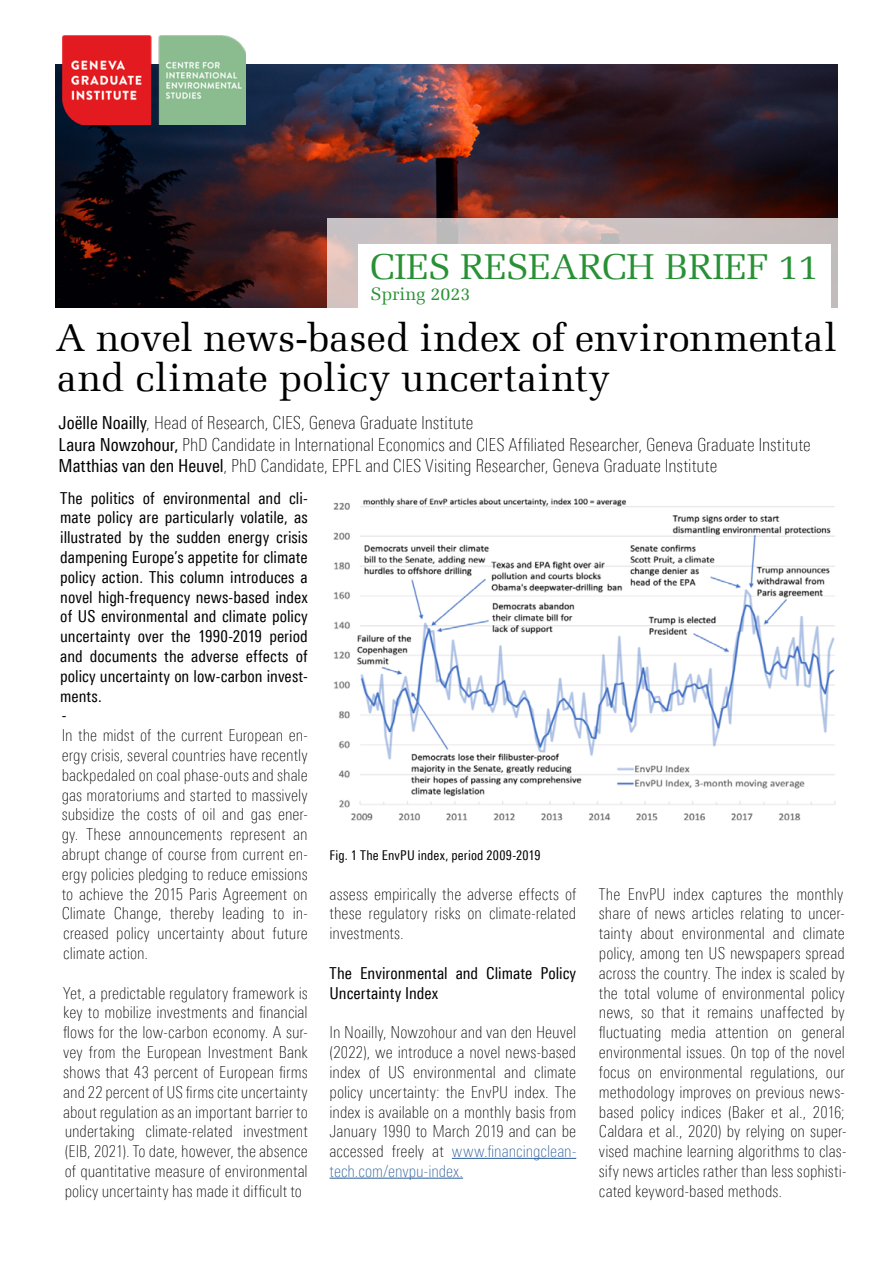
<style>
.page{position:relative;width:893px;height:1263px;background:#fff}
.page>*{position:absolute;margin:0;border:0;box-sizing:border-box;transform-origin:0 0}
.t1{font:39px/40.5px "Melior Com";letter-spacing:-.005em;color:#000}
.t2{font:36px "Melior Com";color:#279134}
.t3{font:100 18px/21.6px "Linotype Univers 220 Cn";letter-spacing:-.005em;color:#000}
.t4{font:18px "Melior Com";color:#279134}
.t5{font:100 16.5px/19.8px "Linotype Univers 220 Cn";color:#000;text-align:justify}
.t6{font:16.5px/19.8px "Linotype Univers 420 Cn";color:#000}
.t7{font:13.5px "Linotype Univers 420 Cn";letter-spacing:.015em;color:#000}
.s1{font-family:"Linotype Univers 420 Cn";font-weight:400}
.s2{color:#275b9b}
</style>
<div class="page">
<hr style="left:452px;top:1158px;width:124px;height:1px;background:#275b9b">
<hr style="left:330px;top:1178px;width:133px;height:1px;background:#275b9b">
<img style="left:56px;top:65px;width:781px;height:242px">
<img style="left:63px;top:35px;width:183px;height:89px">
<svg style="left:327px;top:218px;width:511px;height:89px;background:#d0c3c1"></svg>
<div style="left:358px;top:245px;width:473px;height:63px;background:#fff"></div>
<img style="left:333px;top:497px;width:503px;height:324px">
<h2 class="t2" style="left:370px;top:245px;width:450px">CIES RESEARCH BRIEF 11</h2>
<p class="t4" style="left:370px;top:283px;width:102px">Spring 2023</p>
<h1 class="t1" style="left:56px;top:317px;width:783px">A novel news-based index of environmental and climate policy uncertainty</h1>
<p class="t3" style="left:59px;top:412px;width:754px"><span class="s1">Joëlle Noailly</span>, Head of Research, CIES, Geneva Graduate Institute<br><span class="s1">Laura Nowzohour,</span> PhD Candidate in International Economics and CIES Affiliated Researcher, Geneva Graduate Institute<br><span class="s1">Matthias van den Heuvel</span>, PhD Candidate, EPFL and CIES Visiting Researcher, Geneva Graduate Institute</p>
<p class="t6" style="left:60px;top:488px;width:249px">The politics of environmental and cli&shy;mate policy are particularly volatile, as illustrated by the sudden energy crisis dampening Europe’s appetite for climate policy action. This column introduces a novel high-frequency news-based index of US environmental and climate policy uncertainty over the 1990-2019 period and documents the adverse effects of policy uncertainty on low-carbon invest&shy;ments.<br>-</p>
<p class="t5" style="left:62px;top:725px;width:248px">In the midst of the current European en&shy;ergy crisis, several countries have recently backpedaled on coal phase-outs and shale gas moratoriums and started to massively subsidize the costs of oil and gas ener&shy;gy. These announcements represent an abrupt change of course from current en&shy;ergy policies pledging to reduce emissions to achieve the 2015 Paris Agreement on Climate Change, thereby leading to in&shy;creased policy uncertainty about future climate action.</p>
<p class="t5" style="left:63px;top:983px;width:246px">Yet, a predictable regulatory framework is key to mobilize investments and financial flows for the low-carbon economy. A sur&shy;vey from the European Investment Bank shows that 43 percent of European firms and 22 percent of US firms cite uncertainty about regulation as an important barrier to undertaking climate-related investment (EIB, 2021). To date, however, the absence of quantitative measure of environmental policy uncertainty has made it difficult to</p>
<p class="t7" style="left:330px;top:847px;width:212px">Fig. 1 The EnvPU index, period 2009-2019</p>
<p class="t5" style="left:330px;top:884px;width:248px">assess empirically the adverse effects of these regulatory risks on climate-related investments.</p>
<p class="t6" style="left:330px;top:963px;width:248px">The Environmental and Climate Policy<br>Uncertainty Index</p>
<p class="t5" style="left:330px;top:1022px;width:248px">In Noailly, Nowzohour and van den Heuvel (2022), we introduce a novel news-based index of US environmental and climate policy uncertainty: the EnvPU index. The index is available on a monthly basis from January 1990 to March 2019 and can be accessed freely at <span class="s2">www.financingclean&shy;tech.com/envpu-index.</span></p>
<p class="t5" style="left:599px;top:884px;width:249px;text-align:left">The EnvPU index captures the monthly share of news articles relating to uncer&shy;tainty about environmental and climate policy, among ten US newspapers spread across the country. The index is scaled by the total volume of environmental policy news, so that it remains unaffected by fluctuating media attention on general environmental issues. On top of the novel focus on environmental regulations, our methodology improves on previous news&shy;based policy indices (Baker et al., 2016; Caldara et al., 2020) by relying on super&shy;vised machine learning algorithms to clas&shy;sify news articles rather than less sophisti&shy;cated keyword-based methods.</p>
</div>
